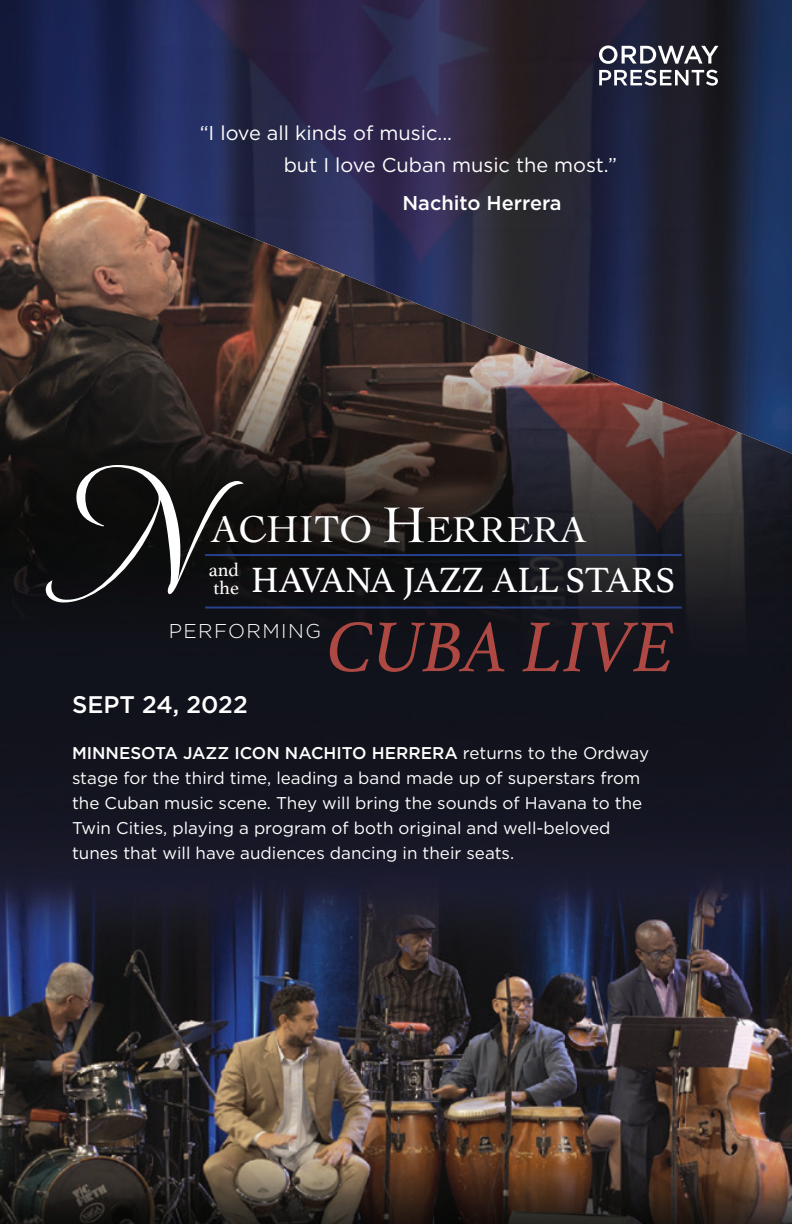
<style>
.page{position:relative;width:792px;height:1224px;background:#fff}
.page>*{position:absolute;margin:0;border:0;box-sizing:border-box;transform-origin:0 0}
.t1{font:700 172.2px "Avalon";color:#fff}
.t2{font:italic 74px "Athelas";color:#ae4842}
.t3{font:39.2px "Cochin";color:#fff}
.t4{font:36.8px "Athelas";color:#fff}
.t5{font:500 24px "Gotham";color:#fff}
.t6{font:20px/32px "Gotham";color:#fff}
.t7{font:500 20px "Gotham";color:#fff}
.t8{font:300 20px "Gotham";letter-spacing:.07em;color:#fff}
.t9{font:19.2px/17.6px "Athelas";color:#fff}
.t10{font:17px/25px "Gotham";color:#fff}
.s1{font-size:52.8px}
.s2{font-size:37.8px}
.s3{font-weight:500}
</style>
<div class="page">
<img style="left:0;top:0;width:792px;height:137px">
<svg style="left:599px;top:70px;width:119px;height:16px"></svg>
<svg style="left:599px;top:46px;width:119px;height:18px"></svg>
<img style="left:0;top:137px;width:792px;height:1087px">
<hr style="left:205px;top:554px;width:477px;height:2px;background:#28418d">
<hr style="left:205px;top:607px;width:477px;height:2px;background:#28418d">
<p class="t6" style="left:284px;top:116px;width:335px;text-indent:-84px">“I love all kinds of music...<br>but I love Cuban music the most.”</p>
<p class="t7" style="left:402px;top:192px;width:161px">Nachito Herrera</p>
<p class="t1" style="left:59px;top:420px;width:141px">N</p>
<p class="t3" style="left:211px;top:503px;width:377px">ACHITO <span class="s1">H</span><span class="s2">ERRERA</span></p>
<p class="t9" style="left:209px;top:561px;width:32px">and the</p>
<p class="t4" style="left:251px;top:550px;width:426px">HAVANA JAZZ ALL STARS</p>
<p class="t8" style="left:169px;top:619px;width:154px">PERFORMING</p>
<p class="t2" style="left:327px;top:589px;width:348px">CUBA LIVE</p>
<p class="t5" style="left:72px;top:691px;width:177px">SEPT 24, 2022</p>
<p class="t10" style="left:72px;top:740px;width:579px"><span class="s3">MINNESOTA JAZZ ICON NACHITO HERRERA</span> returns to the Ordway stage for the third time, leading a band made up of superstars from the Cuban music scene. They will bring the sounds of Havana to the Twin Cities, playing a program of both original and well-beloved tunes that will have audiences dancing in their seats.</p>
</div>
